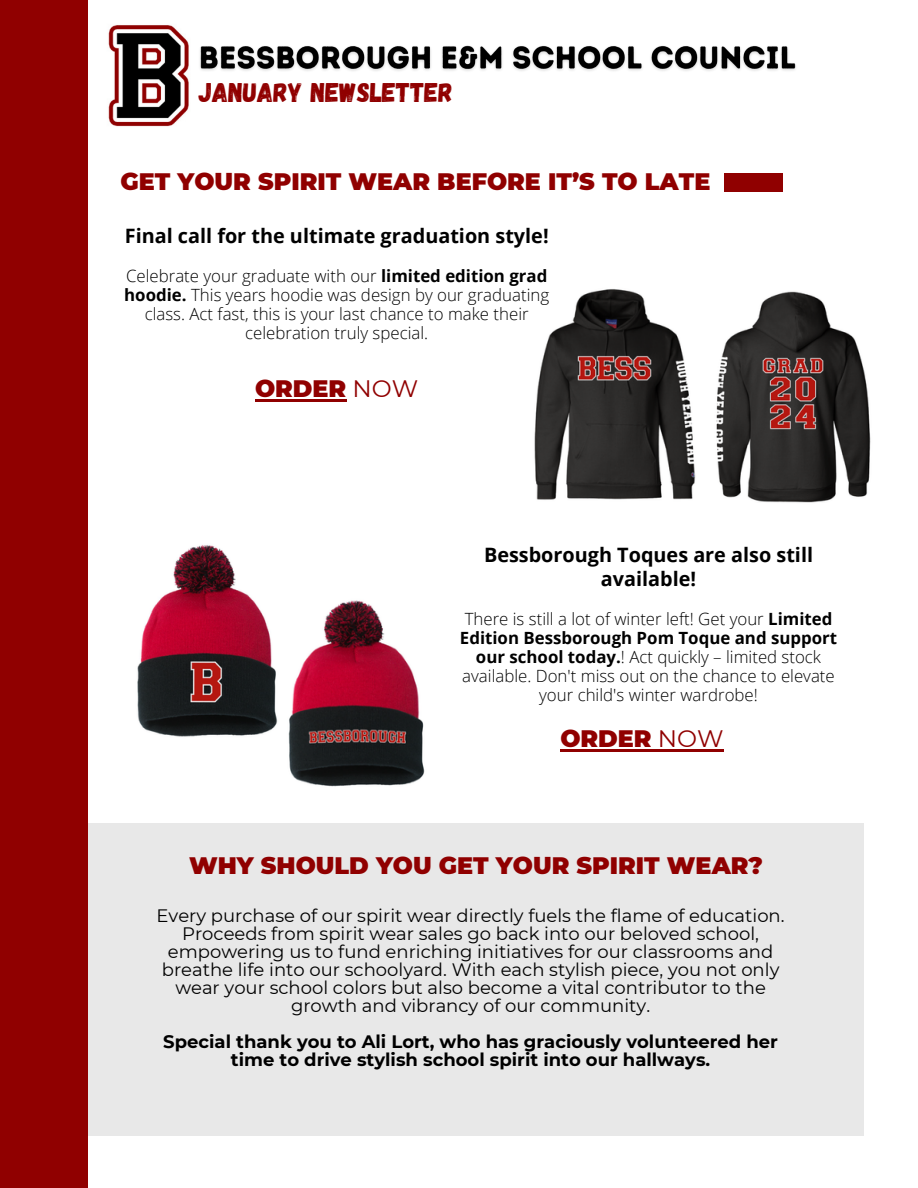
<style>
.page{position:relative;width:918px;height:1188px;background:#fff}
.page>*{position:absolute;margin:0;border:0;box-sizing:border-box;transform-origin:0 0}
.t1{font:27px "Gagalin";color:#900000}
.t2{font:900 23.85px "Montserrat";color:#900000}
.t3{font:700 19.8px/23.7px "Open Sans";color:#000;text-align:center}
.t4{font:18px/18px "Montserrat";color:#000;text-align:center}
.t5{font:700 18px/18px "Montserrat";color:#000;text-align:center}
.t6{font:300 16.8px/19.2px "Open Sans";color:#000;text-align:center}
.s1{font-weight:700}
.s2{font-weight:400}
</style>
<div class="page">
<img style="left:108px;top:25px;width:81px;height:102px">
<div style="left:0;top:0;width:88px;height:1188px;background:#900000"></div>
<div style="left:88px;top:823px;width:776px;height:312px;background:#e8e8e8"></div>
<div style="left:724px;top:173px;width:59px;height:19px;background:#900000"></div>
<img style="left:534px;top:289px;width:162px;height:211px">
<img style="left:716px;top:291px;width:155px;height:212px">
<img style="left:137px;top:545px;width:141px;height:192px">
<img style="left:288px;top:600px;width:137px;height:187px">
<img style="left:200px;top:45px;width:596px;height:26px">
<hr style="left:255px;top:399px;width:91px;height:2px;background:#900000">
<hr style="left:560px;top:750px;width:92px;height:2px;background:#900000">
<hr style="left:652px;top:750px;width:72px;height:2px;background:#900000">
<h1 class="t1" style="left:199px;top:75px;width:256px">JANUARY NEWSLETTER</h1>
<h2 class="t2" style="left:120px;top:167px;width:591px">GET YOUR SPIRIT WEAR BEFORE IT’S TO LATE</h2>
<p class="t3" style="left:125px;top:223px;width:425px">Final call for the ultimate graduation style!</p>
<p class="t6" style="left:124px;top:266px;width:426px">Celebrate your graduate with our <span class="s1">limited edition grad hoodie.</span> This years hoodie was design by our graduating class. Act fast, this is your last chance to make their celebration truly special.</p>
<h2 class="t2" style="left:255px;top:374px;width:165px">ORDER <span class="s2">NOW</span></h2>
<p class="t3" style="left:484px;top:542px;width:331px">Bessborough Toques are also still available!</p>
<p class="t6" style="left:460px;top:609px;width:379px">There is still a lot of winter left! Get your <span class="s1">Limited Edition Bessborough Pom Toque and support our school today.</span>! Act quickly – limited stock available. Don't miss out on the chance to elevate your child's winter wardrobe!</p>
<h2 class="t2" style="left:560px;top:724px;width:165px">ORDER <span class="s2">NOW</span></h2>
<h2 class="t2" style="left:189px;top:851px;width:575px">WHY SHOULD YOU GET YOUR SPIRIT WEAR?</h2>
<p class="t4" style="left:157px;top:906px;width:630px">Every purchase of our spirit wear directly fuels the flame of education.<br>Proceeds from spirit wear sales go back into our beloved school, empowering us to fund enriching initiatives for our classrooms and breathe life into our schoolyard. With each stylish piece, you not only wear your school colors but also become a vital contributor to the growth and vibrancy of our community.</p>
<p class="t5" style="left:163px;top:1032px;width:616px">Special thank you to Ali Lort, who has graciously volunteered her time to drive stylish school spirit into our hallways.</p>
</div>
